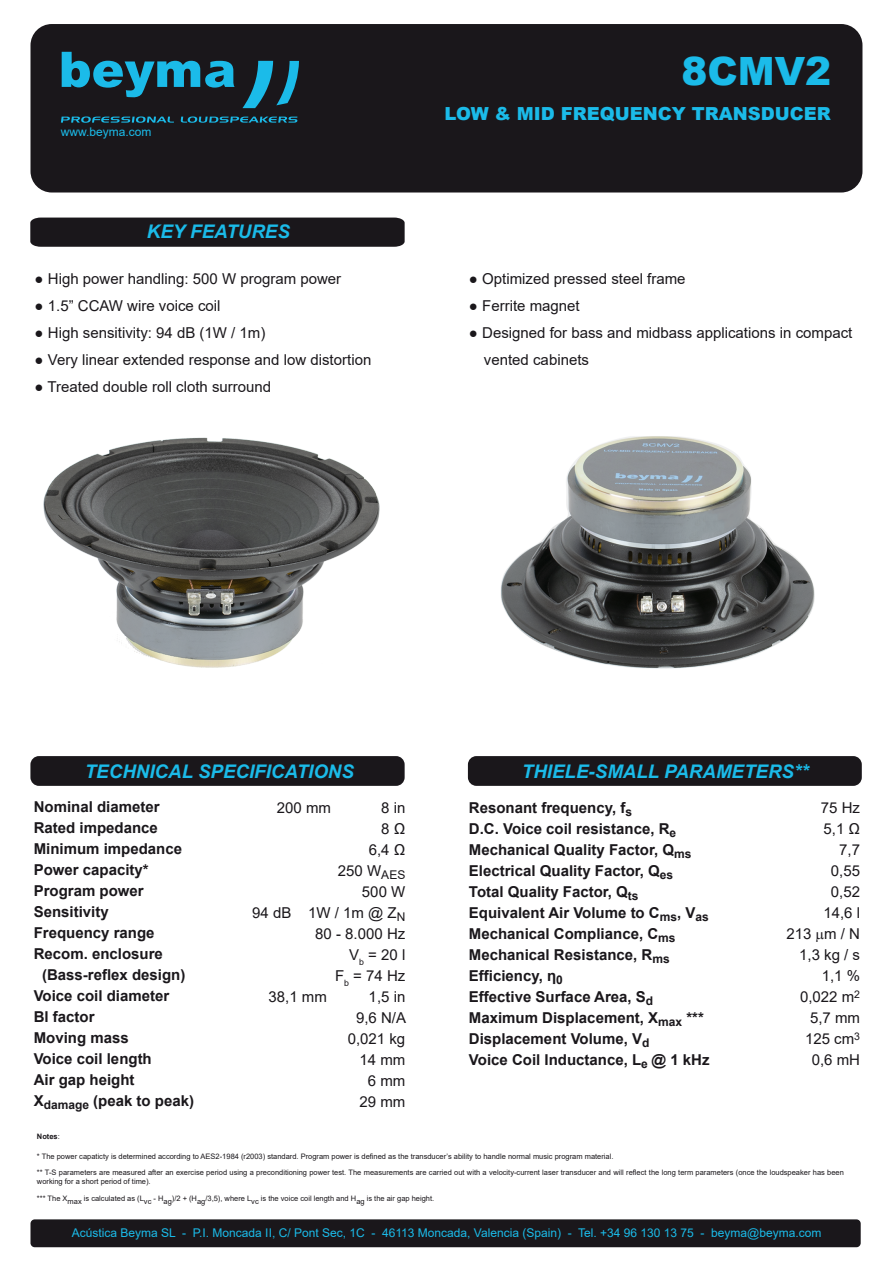
<style>
.page{position:relative;width:893px;height:1263px;background:#fff}
.page>*{position:absolute;margin:0;border:0;box-sizing:border-box;transform-origin:0 0}
.t1{font:900 39px "Arial";color:#1bbbe9}
.t2{font:italic 700 18.75px "Arial";color:#1bbbe9}
.t3{font:900 18px "Arial";color:#1bbbe9}
.t4{font:700 15px/21px "Arial";color:#1a171b}
.t5{font:15px/21px "Arial";color:#1a171b;text-align:right}
.t6{font:12px "Arial";color:#1bbbe9}
.t7{font:7.5px/9px "Arial";color:#1a171b}
.t8{font:700 7.5px "Arial";color:#1a171b}
.s1{font-weight:400}
</style>
<div class="page">
<div style="left:31px;top:24px;width:831px;height:168px;background:#1a171b;border-radius:21px"></div>
<svg style="left:61px;top:52px;width:238px;height:71px"></svg>
<div style="left:468px;top:756px;width:394px;height:30px;background:#1a171b;border-radius:9px"></div>
<div style="left:30px;top:756px;width:375px;height:30px;background:#1a171b;border-radius:9px"></div>
<div style="left:30px;top:218px;width:375px;height:29px;background:#1a171b"></div>
<div style="left:30px;top:1219px;width:831px;height:28px;background:#1a171b;border-radius:4px"></div>
<img style="left:501px;top:436px;width:314px;height:233px">
<img style="left:43px;top:437px;width:337px;height:231px">
<p class="t6" style="left:61px;top:124px;width:92px">www.beyma.com</p>
<p class="t2" style="left:147px;top:219px;width:145px">KEY FEATURES</p>
<p class="t5" style="left:35px;top:268px;width:308px">● High power handling: 500 W program power</p>
<p class="t5" style="left:35px;top:295px;width:188px">● 1.5” CCAW wire voice coil</p>
<p class="t5" style="left:35px;top:322px;width:232px">● High sensitivity: 94 dB (1W / 1m)</p>
<p class="t5" style="left:35px;top:349px;width:338px">● Very linear extended response and low distortion</p>
<p class="t5" style="left:35px;top:376px;width:238px">● Treated double roll cloth surround</p>
<h1 class="t1" style="left:681px;top:43px;width:151px">8CMV2</h1>
<p class="t3" style="left:445px;top:101px;width:388px">LOW &amp; MID FREQUENCY TRANSDUCER</p>
<p class="t5" style="left:469px;top:268px;width:218px">● Optimized pressed steel frame</p>
<p class="t5" style="left:469px;top:295px;width:112px">● Ferrite magnet</p>
<p class="t5" style="left:484px;top:319px;width:370px;line-height:27px;text-align:left;text-indent:-15px">● Designed for bass and midbass applications in compact vented cabinets</p>
<p class="t2" style="left:85px;top:759px;width:271px">TECHNICAL SPECIFICATIONS</p>
<p class="t4" style="left:34px;top:796px;width:127px">Nominal diameter</p>
<p class="t4" style="left:34px;top:817px;width:126px">Rated impedance</p>
<p class="t4" style="left:34px;top:838px;width:150px">Minimum impedance</p>
<p class="t4" style="left:34px;top:859px;width:117px">Power capacity*</p>
<p class="t4" style="left:34px;top:880px;width:112px">Program power</p>
<p class="t4" style="left:34px;top:901px;width:77px">Sensitivity</p>
<p class="t4" style="left:34px;top:922px;width:122px">Frequency range</p>
<p class="t4" style="left:34px;top:943px;width:131px">Recom. enclosure</p>
<p class="t4" style="left:42px;top:964px;width:145px">(Bass-reflex design)</p>
<p class="t4" style="left:34px;top:985px;width:137px">Voice coil diameter</p>
<p class="t4" style="left:34px;top:1006px;width:62px">Bl factor</p>
<p class="t4" style="left:34px;top:1027px;width:97px">Moving mass</p>
<p class="t4" style="left:34px;top:1048px;width:120px">Voice coil length</p>
<p class="t4" style="left:34px;top:1069px;width:102px">Air gap height</p>
<p class="t4" style="left:34px;top:1090px;width:162px">X<sub>damage</sub> (peak to peak)</p>
<p class="t5" style="left:277px;top:797px;width:56px">200 mm</p>
<p class="t5" style="left:381px;top:797px;width:26px">8 in</p>
<p class="t5" style="left:381px;top:818px;width:26px">8 Ω</p>
<p class="t5" style="left:369px;top:839px;width:38px">6,4 Ω</p>
<p class="t5" style="left:338px;top:860px;width:69px">250 W<sub>AES</sub></p>
<p class="t5" style="left:362px;top:881px;width:45px">500 W</p>
<p class="t5" style="left:252px;top:902px;width:155px">94 dB 1W / 1m @ Z<sub>N</sub></p>
<p class="t5" style="left:315px;top:923px;width:92px">80 - 8.000 Hz</p>
<p class="t5" style="left:349px;top:944px;width:58px">V<sub>b</sub> = 20 l</p>
<p class="t5" style="left:335px;top:965px;width:72px">F<sub>b</sub> = 74 Hz</p>
<p class="t5" style="left:269px;top:986px;width:60px">38,1 mm</p>
<p class="t5" style="left:348px;top:986px;width:60px">1,5 in<br>9,6 N/A<br>0,021 kg<br>14 mm<br>6 mm<br>29 mm</p>
<p class="t2" style="left:522px;top:759px;width:288px">THIELE-SMALL PARAMETERS**</p>
<p class="t4" style="left:469px;top:798px;width:242px">Resonant frequency, f<sub>s<br></sub>D.C. Voice coil resistance, R<sub>e<br></sub>Mechanical Quality Factor, Q<sub>ms<br></sub>Electrical Quality Factor, Q<sub>es<br></sub>Total Quality Factor, Q<sub>ts<br></sub>Equivalent Air Volume to C<sub>ms</sub>, V<sub>as<br></sub>Mechanical Compliance, C<sub>ms<br></sub>Mechanical Resistance, R<sub>ms<br></sub>Efficiency, η<sub>0<br></sub>Effective Surface Area, S<sub>d<br></sub>Maximum Displacement, X<sub>max</sub> ***<br>Displacement Volume, V<sub>d<br></sub>Voice Coil Inductance, L<sub>e</sub> @ 1 kHz</p>
<p class="t5" style="left:786px;top:797px;width:75px">75 Hz<br>5,1 Ω<br>7,7<br>0,55<br>0,52<br>14,6 l<br>213 m / N<br>1,3 kg / s<br>1,1 %<br>0,022 m<sup>2<br></sup>5,7 mm<br>125 cm<sup>3<br></sup>0,6 mH</p>
<p class="t8" style="left:37px;top:1131px;width:24px">Notes<span class="s1">:</span></p>
<p class="t7" style="left:37px;top:1151px;width:578px">* The power capaticty is determined according to AES2-1984 (r2003) standard. Program power is defined as the transducer’s ability to handle normal music program material.</p>
<p class="t7" style="left:37px;top:1168px;width:808px">** T-S parameters are measured after an exercise period using a preconditioning power test. The measurements are carried out with a velocity-current laser transducer and will reflect the long term parameters (once the loudspeaker has been working for a short period of time).</p>
<p class="t7" style="left:37px;top:1193px;width:399px">*** The Xmax is calculated as (Lvc - Hag)/2 + (Hag/3,5), where Lvc is the voice coil length and Hag is the air gap height.</p>
<p class="t6" style="left:72px;top:1224px;width:751px">Acústica Beyma SL - P.I. Moncada II, C/ Pont Sec, 1C - 46113 Moncada, Valencia (Spain) - Tel. +34 96 130 13 75 - beyma@beyma.com</p>
</div>
